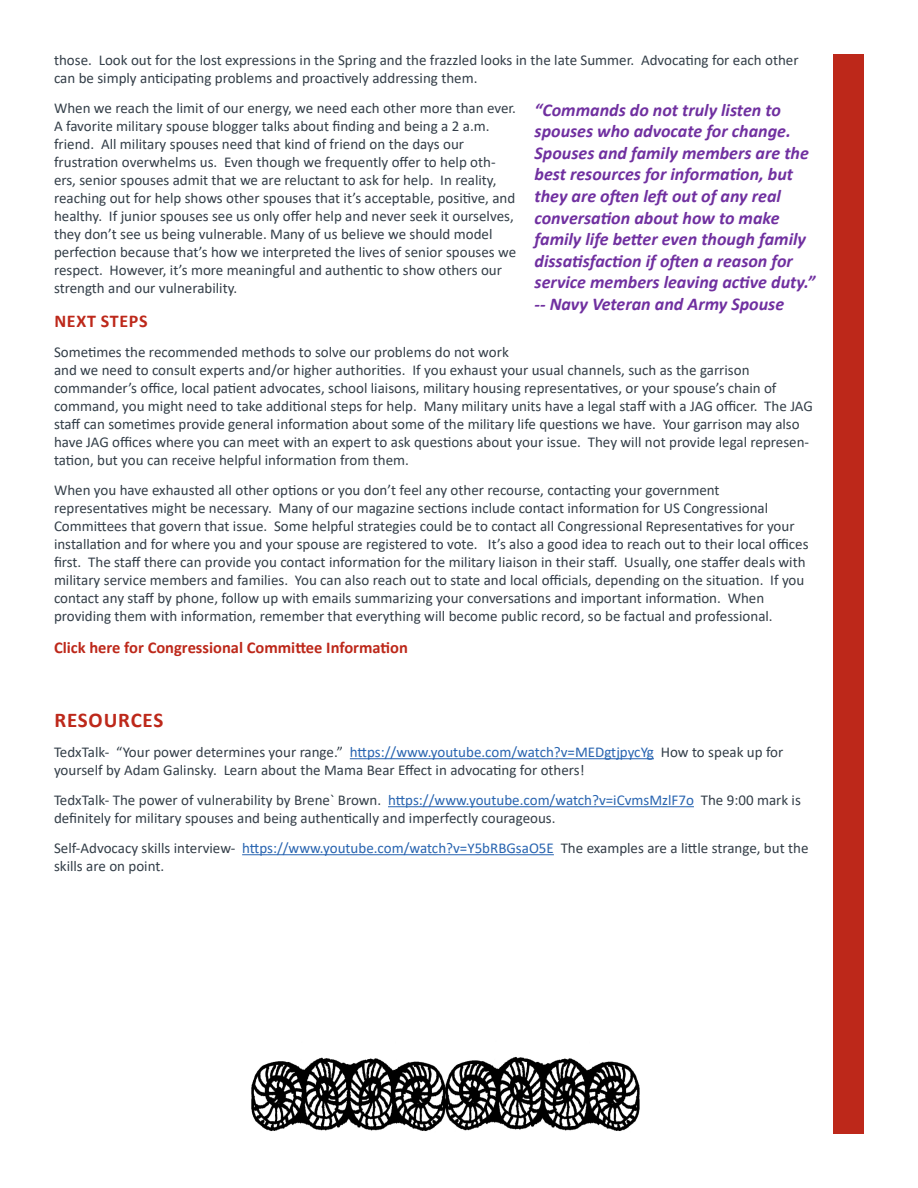
<style>
.page{position:relative;width:918px;height:1188px;background:#fff}
.page>*{position:absolute;margin:0;border:0;box-sizing:border-box;transform-origin:0 0}
.t1{font:700 21px "Calibri";letter-spacing:.04em;color:#bd281a}
.t2{font:italic 700 18px/21.6px "Calibri";color:#7030a0}
.t3{font:700 18px "Calibri";letter-spacing:.04em;color:#bd281a}
.t4{font:700 16.5px "Calibri";color:#bd281a}
.t5{font:15px/18px "Calibri";color:#333e48}
.s1{color:#2864b0}
</style>
<div class="page">
<div style="left:833px;top:54px;width:31px;height:1080px;background:#bd281a"></div>
<hr style="left:350px;top:758px;width:304px;height:1px;background:#2864b0">
<hr style="left:388px;top:806px;width:306px;height:1px;background:#2864b0">
<hr style="left:242px;top:854px;width:312px;height:1px;background:#2864b0">
<img style="left:251px;top:1057px;width:389px;height:74px">
<p class="t5" style="left:54px;top:51px;width:746px">those. Look out for the lost expressions in the Spring and the frazzled looks in the late Summer. Advocating for each other can be simply anticipating problems and proactively addressing them.</p>
<p class="t5" style="left:54px;top:99px;width:464px">When we reach the limit of our energy, we need each other more than ever.<br>A favorite military spouse blogger talks about finding and being a 2 a.m. friend. All military spouses need that kind of friend on the days our frustration overwhelms us. Even though we frequently offer to help oth&shy;ers, senior spouses admit that we are reluctant to ask for help. In reality, reaching out for help shows other spouses that it’s acceptable, positive, and healthy. If junior spouses see us only offer help and never seek it ourselves, they don’t see us being vulnerable. Many of us believe we should model perfection because that’s how we interpreted the lives of senior spouses we respect. However, it’s more meaningful and authentic to show others our strength and our vulnerability.</p>
<p class="t3" style="left:54px;top:308px;width:95px">NEXT STEPS</p>
<p class="t5" style="left:54px;top:342px;width:760px">Sometimes the recommended methods to solve our problems do not work<br>and we need to consult experts and/or higher authorities. If you exhaust your usual channels, such as the garrison commander’s office, local patient advocates, school liaisons, military housing representatives, or your spouse’s chain of command, you might need to take additional steps for help. Many military units have a legal staff with a JAG officer. The JAG staff can sometimes provide general information about some of the military life questions we have. Your garrison may also have JAG offices where you can meet with an expert to ask questions about your issue. They will not provide legal represen&shy;tation, but you can receive helpful information from them.</p>
<p class="t5" style="left:54px;top:480px;width:756px">When you have exhausted all other options or you don’t feel any other recourse, contacting your government representatives might be necessary. Many of our magazine sections include contact information for US Congressional Committees that govern that issue. Some helpful strategies could be to contact all Congressional Representatives for your installation and for where you and your spouse are registered to vote. It’s also a good idea to reach out to their local offices first. The staff there can provide you contact information for the military liaison in their staff. Usually, one staffer deals with military service members and families. You can also reach out to state and local officials, depending on the situation. If you contact any staff by phone, follow up with emails summarizing your conversations and important information. When providing them with information, remember that everything will become public record, so be factual and professional.</p>
<p class="t4" style="left:54px;top:636px;width:355px">Click here for Congressional Committee Information</p>
<p class="t2" style="left:535px;top:98px;width:282px">“Commands do not truly listen to spouses who advocate for change.<br>Spouses and family members are the best resources for information, but they are often left out of any real conversation about how to make family life better even though family dissatisfaction if often a reason for service members leaving active duty.” -- Navy Veteran and Army Spouse</p>
<h1 class="t1" style="left:54px;top:705px;width:111px">RESOURCES</h1>
<p class="t5" style="left:54px;top:743px;width:731px">TedxTalk- “Your power determines your range.” <span class="s1">https://www.youtube.com/watch?v=MEDgtjpycYg</span> How to speak up for yourself by Adam Galinsky. Learn about the Mama Bear Effect in advocating for others!</p>
<p class="t5" style="left:54px;top:791px;width:748px">TedxTalk- The power of vulnerability by Brene` Brown. <span class="s1">https://www.youtube.com/watch?v=iCvmsMzlF7o</span> The 9:00 mark is definitely for military spouses and being authentically and imperfectly courageous.</p>
<p class="t5" style="left:54px;top:839px;width:756px">Self-Advocacy skills interview- <span class="s1">https://www.youtube.com/watch?v=Y5bRBGsaO5E</span> The examples are a little strange, but the skills are on point.</p>
</div>
